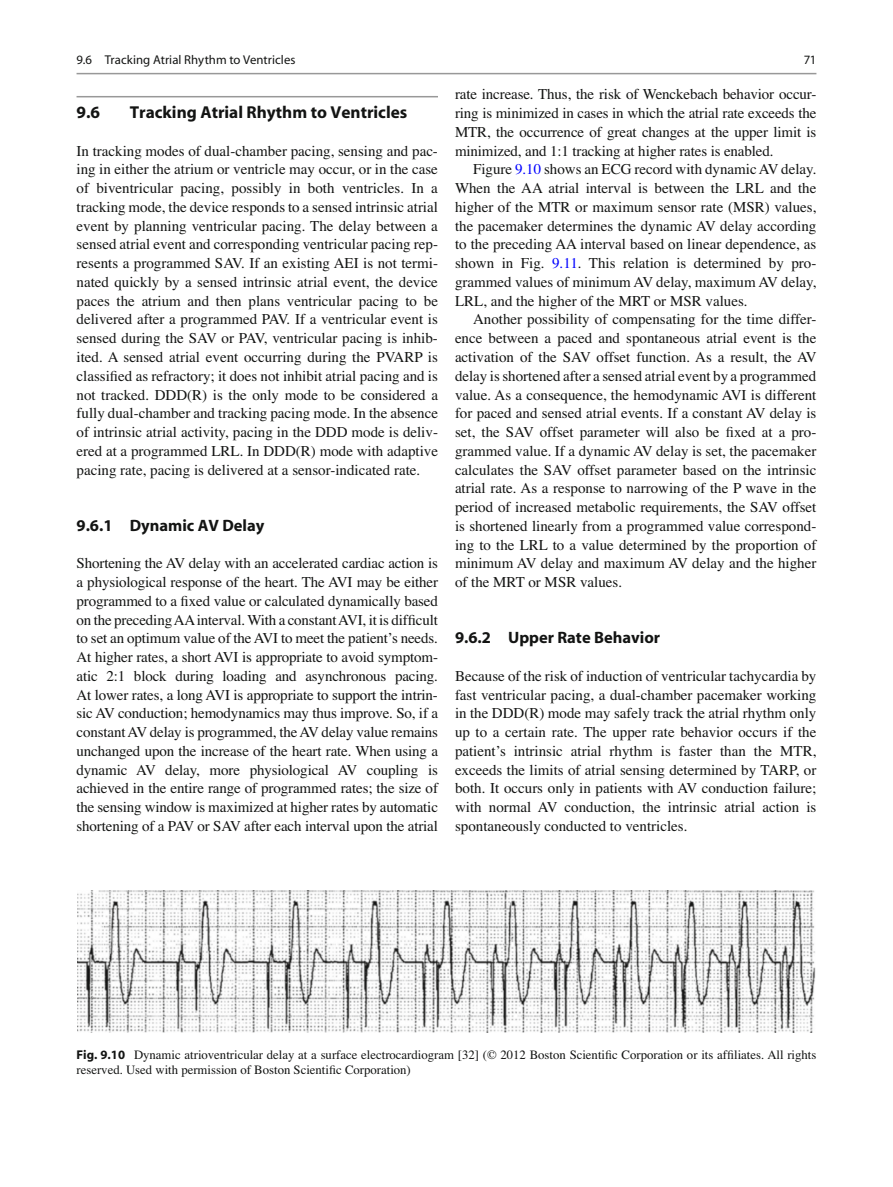
<style>
.page{position:relative;width:893px;height:1187px;background:#fff}
.page>*{position:absolute;margin:0;border:0;box-sizing:border-box;transform-origin:0 0}
.t1{font:700 17.25px "Myriad";color:#131413}
.t2{font:700 16.5px "Myriad";color:#131413}
.t3{font:15px/18.8px "Times";color:#131413;text-align:justify}
.t4{font:12.75px/15px "Times";color:#131413}
.t5{font:12.75px "Myriad";letter-spacing:.005em;color:#131413}
.s1{color:#00f}
.s2{font-family:"Myriad";font-weight:700}
</style>
<div class="page">
<hr style="left:77px;top:73px;width:739px;height:1px;background:#989898">
<hr style="left:77px;top:96px;width:361px;height:1px;background:#989898">
<img style="left:77px;top:890px;width:738px;height:142px">
<p class="t5" style="left:77px;top:55px;width:220px">9.6 Tracking Atrial Rhythm to Ventricles</p>
<p class="t5" style="left:804px;top:55px;width:14px">71</p>
<p class="t1" style="left:77px;top:106px;width:25px">9.6</p>
<p class="t1" style="left:130px;top:106px;width:279px">Tracking Atrial Rhythm to Ventricles</p>
<p class="t3" style="left:77px;top:143px;width:363px">In tracking modes of dual-chamber pacing, sensing and pac&shy;ing in either the atrium or ventricle may occur, or in the case of biventricular pacing, possibly in both ventricles. In a tracking mode, the device responds to a sensed intrinsic atrial event by planning ventricular pacing. The delay between a sensed atrial event and corresponding ventricular pacing rep&shy;resents a programmed SAV. If an existing AEI is not termi&shy;nated quickly by a sensed intrinsic atrial event, the device paces the atrium and then plans ventricular pacing to be delivered after a programmed PAV. If a ventricular event is sensed during the SAV or PAV, ventricular pacing is inhib&shy;ited. A sensed atrial event occurring during the PVARP is classi fi ed as refractory; it does not inhibit atrial pacing and is not tracked. DDD(R) is the only mode to be considered a fully dual-chamber and tracking pacing mode. In the absence of intrinsic atrial activity, pacing in the DDD mode is deliv&shy;ered at a programmed LRL. In DDD(R) mode with adaptive pacing rate, pacing is delivered at a sensor-indicated rate.</p>
<p class="t3" style="left:455px;top:86px;width:363px">rate increase. Thus, the risk of Wenckebach behavior occur&shy;ring is minimized in cases in which the atrial rate exceeds the MTR, the occurrence of great changes at the upper limit is minimized, and 1:1 tracking at higher rates is enabled.</p>
<p class="t3" style="left:455px;top:161px;width:363px;text-indent:18px">Figure <span class="s1">9.10</span> shows an ECG record with dynamic AV delay.<br>When the AA atrial interval is between the LRL and the higher of the MTR or maximum sensor rate (MSR) values, the pacemaker determines the dynamic AV delay according to the preceding AA interval based on linear dependence, as shown in Fig. <span class="s1">9.11</span> . This relation is determined by pro&shy;grammed values of minimum AV delay, maximum AV delay, LRL, and the higher of the MRT or MSR values.</p>
<p class="t3" style="left:455px;top:311px;width:363px;text-indent:18px">Another possibility of compensating for the time differ&shy;ence between a paced and spontaneous atrial event is the activation of the SAV offset function. As a result, the AV delay is shortened after a sensed atrial event by a programmed value. As a consequence, the hemodynamic AVI is different for paced and sensed atrial events. If a constant AV delay is set, the SAV offset parameter will also be fi xed at a pro&shy;grammed value. If a dynamic AV delay is set, the pacemaker calculates the SAV offset parameter based on the intrinsic atrial rate. As a response to narrowing of the P wave in the period of increased metabolic requirements, the SAV offset is shortened linearly from a programmed value correspond&shy;ing to the LRL to a value determined by the proportion of minimum AV delay and maximum AV delay and the higher of the MRT or MSR values.</p>
<p class="t2" style="left:77px;top:519px;width:189px">9.6.1 Dynamic AV Delay</p>
<p class="t3" style="left:77px;top:555px;width:363px">Shortening the AV delay with an accelerated cardiac action is a physiological response of the heart. The AVI may be either programmed to a fi xed value or calculated dynamically based on the preceding AA interval. With a constant AVI, it is dif fi cult to set an optimum value of the AVI to meet the patient’s needs.<br>At higher rates, a short AVI is appropriate to avoid symptom&shy;atic 2:1 block during loading and asynchronous pacing.<br>At lower rates, a long AVI is appropriate to support the intrin&shy;sic AV conduction; hemodynamics may thus improve. So, if a constant AV delay is programmed, the AV delay value remains unchanged upon the increase of the heart rate. When using a dynamic AV delay, more physiological AV coupling is achieved in the entire range of programmed rates; the size of the sensing window is maximized at higher rates by automatic shortening of a PAV or SAV after each interval upon the atrial</p>
<p class="t2" style="left:455px;top:631px;width:207px">9.6.2 Upper Rate Behavior</p>
<p class="t3" style="left:455px;top:668px;width:363px">Because of the risk of induction of ventricular tachycardia by fast ventricular pacing, a dual-chamber pacemaker working in the DDD(R) mode may safely track the atrial rhythm only up to a certain rate. The upper rate behavior occurs if the patient’s intrinsic atrial rhythm is faster than the MTR, exceeds the limits of atrial sensing determined by TARP, or both. It occurs only in patients with AV conduction failure; with normal AV conduction, the intrinsic atrial action is spontaneously conducted to ventricles.</p>
<p class="t4" style="left:77px;top:1048px;width:741px"><span class="s2">Fig. 9.10</span> Dynamic atrioventricular delay at a surface electrocardiogram [ 32 ] (© 2012 Boston Scienti fi c Corporation or its af fi liates. All rights reserved. Used with permission of Boston Scienti fi c Corporation)</p>
</div>
